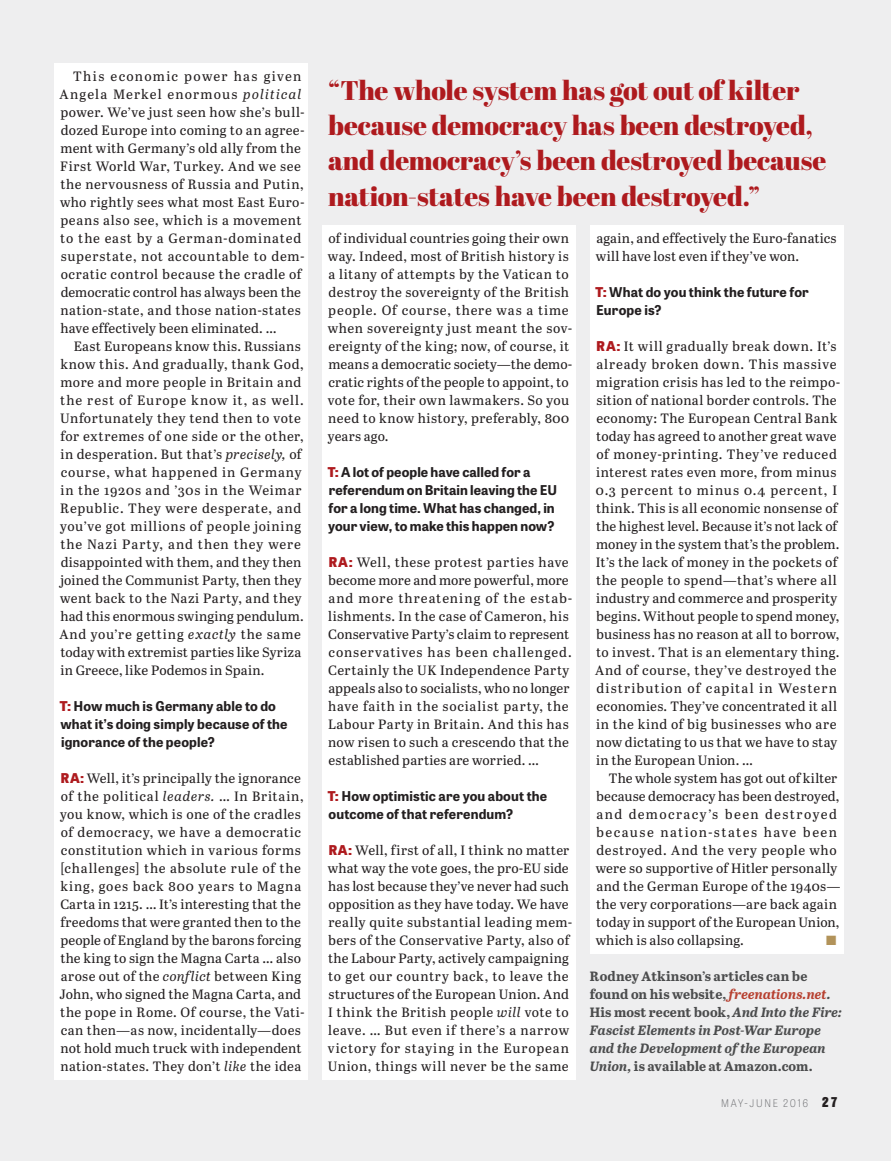
<style>
.page{position:relative;width:891px;height:1161px;background:#eeeeef}
.page>*{position:absolute;margin:0;border:0;box-sizing:border-box;transform-origin:0 0}
.t1{font:27px/35.2px "Abril Fatface";letter-spacing:-.01em;color:#ae1a1e}
.t2{font:13.5px/18px "Abril Text";letter-spacing:.025em;color:#231f20}
.t3{font:700 13.5px/18px "Tablet Gothic";letter-spacing:.005em;color:#231f20}
.t4{font:700 13.5px/18px "Abril Text";letter-spacing:.01em;color:#4b4c4d}
.t5{font:13.5px "Zapf Dingbats ITC";color:#b2935a}
.t6{font:100 10.5px "Tablet Gothic Narrow";letter-spacing:.16em;color:#6c6d70}
.s1{font-style:italic}
.s2{font-weight:800;color:#ae1a1e}
.s3{font-family:"Tablet Gothic";font-weight:800;color:#ae1a1e}
.s4{font-style:italic;color:#b74030}
.s5{font-weight:800;font-size:13.5px;color:#231f20}
</style>
<div class="page">
<div style="left:54px;top:63px;width:254px;height:1017px;background:#fff"></div>
<div style="left:322px;top:225px;width:253px;height:855px;background:#fff"></div>
<div style="left:590px;top:225px;width:253px;height:729px;background:#fff"></div>
<p class="t2" style="left:59px;top:67px;width:247px;text-indent:14px">This economic power has given Angela Merkel enormous <span class="s1">political </span>power. We’ve just seen how she’s bull&shy;dozed Europe into coming to an agree&shy;ment with Germany’s old ally from the First World War, Turkey. And we see the nervousness of Russia and Putin, who rightly sees what most East Euro&shy;peans also see, which is a movement to the east by a German-dominated superstate, not accountable to dem&shy;ocratic control because the cradle of democratic control has always been the nation-state, and those nation-states have effectively been eliminated. …</p>
<p class="t2" style="left:59px;top:337px;width:246px;text-indent:14px">East Europeans know this. Russians know this. And gradually, thank God, more and more people in Britain and the rest of Europe know it, as well.<br>Unfortunately they tend then to vote for extremes of one side or the other, in desperation. But that’s <span class="s1">precisely,</span> of course, what happened in Germany in the 1920s and ’30s in the Weimar Republic. They were desperate, and you’ve got millions of people joining the Nazi Party, and then they were disappointed with them, and they then joined the Communist Party, then they went back to the Nazi Party, and they had this enormous swinging pendulum.<br>And you’re getting <span class="s1">exactly</span> the same today with extremist parties like Syriza in Greece, like Podemos in Spain.</p>
<p class="t3" style="left:60px;top:697px;width:229px"><span class="s2">T:</span> How much is Germany able to do what it’s doing simply because of the ignorance of the people?</p>
<p class="t2" style="left:60px;top:769px;width:246px"><span class="s3">RA:</span> Well, it’s principally the ignorance of the political <span class="s1">leaders.</span> … In Britain, you know, which is one of the cradles of democracy, we have a democratic constitution which in various forms [challenges] the absolute rule of the king, goes back 800 years to Magna Carta in 1215. … It’s interesting that the freedoms that were granted then to the people of England by the barons forcing the king to sign the Magna Carta … also arose out of the <span class="s1">conflict</span> between King John, who signed the Magna Carta, and the pope in Rome. Of course, the Vati&shy;can then—as now, incidentally—does not hold much truck with independent nation-states. They don’t <span class="s1">like</span> the idea</p>
<h1 class="t1" style="left:328px;top:72px;width:500px">“The whole system has got out of kilter because democracy has been destroyed, and democracy’s been destroyed because nation-states have been destroyed.”</h1>
<p class="t2" style="left:328px;top:229px;width:246px">of individual countries going their own way. Indeed, most of British history is a litany of attempts by the Vatican to destroy the sovereignty of the British people. Of course, there was a time when sovereignty just meant the sov&shy;ereignty of the king; now, of course, it means a democratic society—the demo&shy;cratic rights of the people to appoint, to vote for, their own lawmakers. So you need to know history, preferably, 800 years ago.</p>
<p class="t3" style="left:328px;top:463px;width:231px"><span class="s2">T:</span> A lot of people have called for a referendum on Britain leaving the EU for a long time. What has changed, in your view, to make this happen now?</p>
<p class="t2" style="left:328px;top:553px;width:246px"><span class="s3">RA:</span> Well, these protest parties have become more and more powerful, more and more threatening of the estab&shy;lishments. In the case of Cameron, his Conservative Party’s claim to represent conservatives has been challenged.<br>Certainly the UK Independence Party appeals also to socialists, who no longer have faith in the socialist party, the Labour Party in Britain. And this has now risen to such a crescendo that the established parties are worried. …</p>
<p class="t3" style="left:328px;top:787px;width:221px"><span class="s2">T:</span> How optimistic are you about the outcome of that referendum?</p>
<p class="t2" style="left:328px;top:841px;width:246px"><span class="s3">RA:</span> Well, first of all, I think no matter what way the vote goes, the pro-EU side has lost because they’ve never had such opposition as they have today. We have really quite substantial leading mem&shy;bers of the Conservative Party, also of the Labour Party, actively campaigning to get our country back, to leave the structures of the European Union. And I think the British people <span class="s1">will</span> vote to leave. … But even if there’s a narrow victory for staying in the European Union, things will never be the same</p>
<p class="t2" style="left:596px;top:229px;width:242px">again, and effectively the Euro-fanatics will have lost even if they’ve won.</p>
<p class="t3" style="left:596px;top:283px;width:215px"><span class="s2">T:</span> What do you think the future for<br>Europe is?</p>
<p class="t2" style="left:595px;top:337px;width:247px"><span class="s3">RA:</span> It will gradually break down. It’s already broken down. This massive migration crisis has led to the reimpo&shy;sition of national border controls. The economy: The European Central Bank today has agreed to another great wave of money-printing. They’ve reduced interest rates even more, from minus 0.3 percent to minus 0.4 percent, I think. This is all economic nonsense of the highest level. Because it’s not lack of money in the system that’s the problem.<br>It’s the lack of money in the pockets of the people to spend—that’s where all industry and commerce and prosperity begins. Without people to spend money, business has no reason at all to borrow, to invest. That is an elementary thing.<br>And of course, they’ve destroyed the distribution of capital in Western economies. They’ve concentrated it all in the kind of big businesses who are now dictating to us that we have to stay in the European Union. …</p>
<p class="t2" style="left:596px;top:769px;width:246px;text-indent:13px">The whole system has got out of kilter because democracy has been destroyed, and democracy’s been destroyed because nation-states have been destroyed. And the very people who were so supportive of Hitler personally and the German Europe of the 1940s— the very corporations—are back again today in support of the European Union, which is also collapsing.</p>
<p class="t5" style="left:826px;top:934px;width:12px">■</p>
<p class="t4" style="left:590px;top:967px;width:254px">Rodney Atkinson’s articles can be found on his website, <span class="s4">freenations.net</span><span class="s1">.<br></span>His most recent book, <span class="s1">And Into the Fire:<br>Fascist Elements in Post-War Europe and the Development of the European Union,</span> is available at Amazon.com.</p>
<p class="t6" style="left:721px;top:1096px;width:118px">MAY-JUNE 2016 <span class="s5">27</span></p>
</div>
